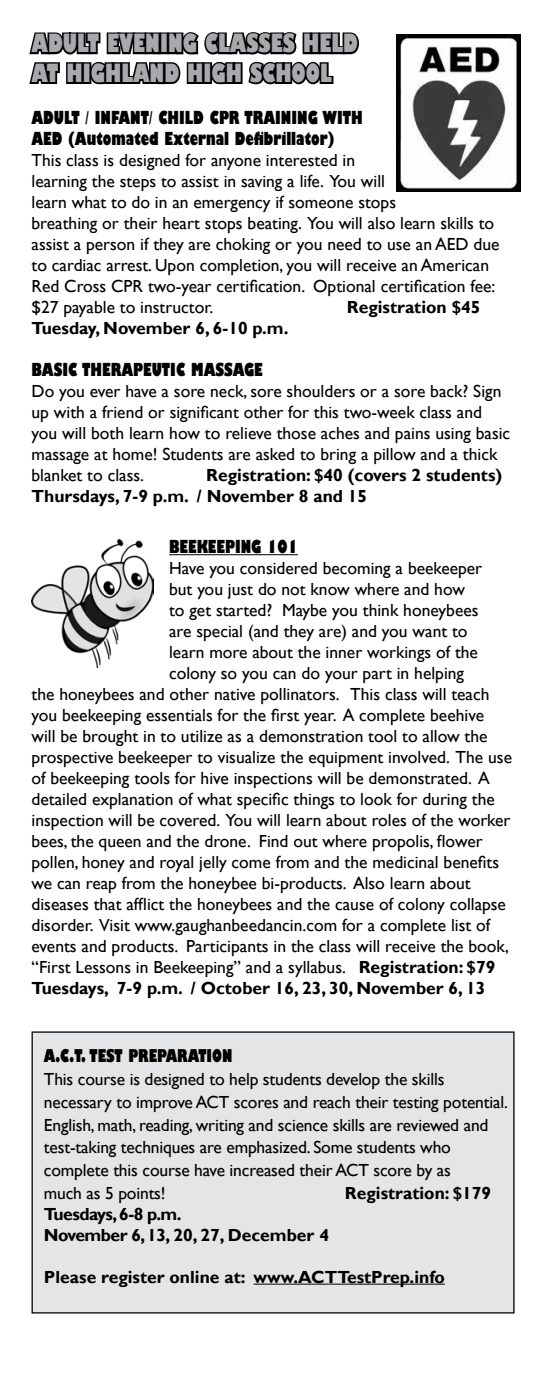
<style>
.page{position:relative;width:536px;height:1386px;background:#fff}
.page>*{position:absolute;margin:0;border:0;box-sizing:border-box;transform-origin:0 0}
.t1{font:800 condensed 24.5px/29.8px "Gill Sans";color:#a7a9ac}
.t2{font:17.5px/21px "Gill Sans";color:#000}
.t3{font:700 17.5px/21px "Gill Sans";color:#000}
.t4{font:800 condensed 17.5px/21px "Gill Sans";color:#000}
.t5{font:700 17.5px/21px "Gill Sans";letter-spacing:-.03em;color:#000}
.t6{font:800 condensed 17.15px "Gill Sans";color:#000}
.s1{font-weight:700}
</style>
<div class="page">
<svg style="left:29px;top:32px;width:330px;height:53px"></svg>
<hr style="left:169px;top:554px;width:129px;height:1px;background:#000">
<div style="left:32px;top:1032px;width:481px;height:281px;background:#e4e5e6"></div>
<div style="left:32px;top:1031px;width:482px;height:283px;border:1px solid #000"></div>
<hr style="left:253px;top:1284px;width:191px;height:1px;background:#000">
<img style="left:396px;top:34px;width:124px;height:158px">
<img style="left:32px;top:540px;width:121px;height:127px">
<h1 class="t1" style="left:32px;top:30px;width:327px">ADULT EVENING CLASSES HELD<br>AT HIGHLAND HIGH SCHOOL</h1>
<p class="t4" style="left:32px;top:108px;width:333px">ADULT / INFANT/ CHILD CPR TRAINING WITH<br>AED (Automated External Defibrillator)</p>
<p class="t2" style="left:32px;top:150px;width:469px">This class is designed for anyone interested in<br>learning the steps to assist in saving a life. You will<br>learn what to do in an emergency if someone stops<br>breathing or their heart stops beating. You will also learn skills to assist a person if they are choking or you need to use an AED due to cardiac arrest. Upon completion, you will receive an American Red Cross CPR two-year certification. Optional certification fee: $27 payable to instructor.</p>
<p class="t3" style="left:346px;top:297px;width:135px">Registration $45</p>
<p class="t3" style="left:32px;top:318px;width:258px">Tuesday, November 6, 6-10 p.m.</p>
<p class="t4" style="left:32px;top:360px;width:233px">BASIC THERAPEUTIC MASSAGE</p>
<p class="t2" style="left:32px;top:381px;width:480px">Do you ever have a sore neck, sore shoulders or a sore back? Sign up with a friend or significant other for this two-week class and you will both learn how to relieve those aches and pains using basic massage at home! Students are asked to bring a pillow and a thick blanket to class.</p>
<p class="t3" style="left:32px;top:465px;width:472px;text-indent:175px">Registration: $40 (covers 2 students)<br>Thursdays, 7-9 p.m. / November 8 and 15</p>
<p class="t4" style="left:169px;top:537px;width:130px">BEEKEEPING 101</p>
<p class="t2" style="left:169px;top:558px;width:314px">Have you considered becoming a beekeeper</p>
<p class="t2" style="left:169px;top:579px;width:297px">but you just do not know where and how</p>
<p class="t2" style="left:169px;top:600px;width:311px">to get started? Maybe you think honeybees</p>
<p class="t2" style="left:169px;top:621px;width:300px">are special (and they are) and you want to</p>
<p class="t2" style="left:169px;top:642px;width:310px">learn more about the inner workings of the</p>
<p class="t2" style="left:169px;top:663px;width:296px">colony so you can do your part in helping</p>
<p class="t2" style="left:32px;top:684px;width:459px">the honeybees and other native pollinators. This class will teach</p>
<p class="t2" style="left:32px;top:705px;width:454px">you beekeeping essentials for the first year. A complete beehive</p>
<p class="t2" style="left:32px;top:726px;width:457px">will be brought in to utilize as a demonstration tool to allow the</p>
<p class="t2" style="left:32px;top:747px;width:482px">prospective beekeeper to visualize the equipment involved. The use</p>
<p class="t2" style="left:32px;top:768px;width:459px">of beekeeping tools for hive inspections will be demonstrated. A</p>
<p class="t2" style="left:32px;top:789px;width:464px">detailed explanation of what specific things to look for during the</p>
<p class="t2" style="left:32px;top:810px;width:480px">inspection will be covered. You will learn about roles of the worker</p>
<p class="t2" style="left:32px;top:831px;width:452px">bees, the queen and the drone. Find out where propolis, flower</p>
<p class="t2" style="left:32px;top:852px;width:469px">pollen, honey and royal jelly come from and the medicinal benefits</p>
<p class="t2" style="left:32px;top:873px;width:440px">we can reap from the honeybee bi-products. Also learn about</p>
<p class="t2" style="left:32px;top:894px;width:475px">diseases that afflict the honeybees and the cause of colony collapse</p>
<p class="t2" style="left:32px;top:915px;width:460px">disorder. Visit www.gaughanbeedancin.com for a complete list of</p>
<p class="t2" style="left:32px;top:936px;width:478px">events and products. Participants in the class will receive the book,</p>
<p class="t2" style="left:32px;top:957px;width:465px">“First Lessons in Beekeeping” and a syllabus. <span class="s1">Registration: $79</span></p>
<p class="t3" style="left:32px;top:978px;width:455px">Tuesdays, 7-9 p.m. / October 16, 23, 30, November 6, 13</p>
<p class="t6" style="left:44px;top:1045px;width:190px">A.C.T. TEST PREPARATION</p>
<p class="t2" style="left:44px;top:1068px;width:465px;line-height:22.8px">This course is designed to help students develop the skills necessary to improve ACT scores and reach their testing potential.<br>English, math, reading, writing and science skills are reviewed and test-taking techniques are emphasized. Some students who complete this course have increased their ACT score by as<br>much as 5 points!</p>
<p class="t3" style="left:345px;top:1183px;width:148px">Registration: $179</p>
<p class="t5" style="left:44px;top:1204px;width:286px">Tuesdays, 6-8 p.m.<br>November 6, 13, 20, 27, December 4</p>
<p class="t3" style="left:44px;top:1267px;width:402px">Please register online at: www.ACTTestPrep.info</p>
</div>
